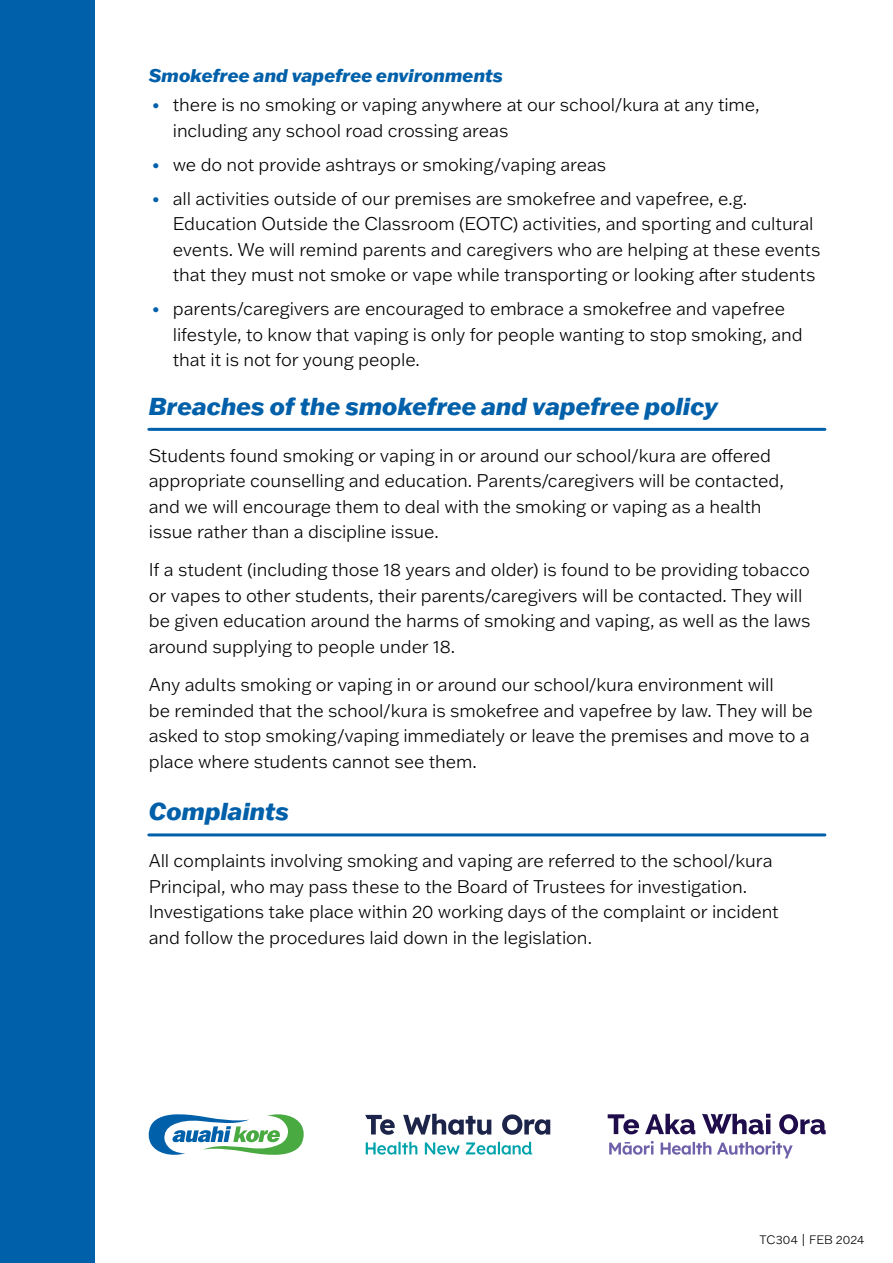
<style>
.page{position:relative;width:893px;height:1263px;background:#fff}
.page>*{position:absolute;margin:0;border:0;box-sizing:border-box;transform-origin:0 0}
.t1{font:italic 800 24px "Franklin Gothic ATF";color:#0060a9}
.t2{font:300 18px/25.5px "Franklin Gothic ATF";letter-spacing:-.005em;color:#000}
.t3{font:italic 800 18px "Franklin Gothic ATF";letter-spacing:.005em;color:#0060a9}
.t4{font:300 12px "Franklin Gothic ATF";letter-spacing:.015em;color:#000}
.s1{color:#0060a9}
</style>
<div class="page">
<hr style="left:149px;top:428px;width:676px;height:3px;background:#0060a9">
<hr style="left:149px;top:833px;width:676px;height:3px;background:#0060a9">
<div style="left:0;top:0;width:95px;height:1263px;background:#0060a9"></div>
<svg style="left:148px;top:1114px;width:156px;height:41px"></svg>
<svg style="left:365px;top:1114px;width:185px;height:21px"></svg>
<svg style="left:366px;top:1142px;width:167px;height:12px"></svg>
<svg style="left:608px;top:1114px;width:218px;height:20px"></svg>
<svg style="left:609px;top:1141px;width:184px;height:17px"></svg>
<p class="t3" style="left:149px;top:63px;width:356px">Smokefree and vapefree environments</p>
<p class="t2" style="left:173px;top:92px;width:588px;text-indent:-21px"><span class="s1">•</span> there is no smoking or vaping anywhere at our school/kura at any time, including any school road crossing areas</p>
<p class="t2" style="left:152px;top:151px;width:456px"><span class="s1">•</span> we do not provide ashtrays or smoking/vaping areas</p>
<p class="t2" style="left:173px;top:185px;width:649px;text-indent:-21px"><span class="s1">•</span> all activities outside of our premises are smokefree and vapefree, e.g.<br>Education Outside the Classroom (EOTC) activities, and sporting and cultural events. We will remind parents and caregivers who are helping at these events that they must not smoke or vape while transporting or looking after students</p>
<p class="t2" style="left:173px;top:296px;width:631px;text-indent:-21px"><span class="s1">•</span> parents/caregivers are encouraged to embrace a smokefree and vapefree lifestyle, to know that vaping is only for people wanting to stop smoking, and that it is not for young people.</p>
<h1 class="t1" style="left:149px;top:390px;width:570px">Breaches of the smokefree and vapefree policy</h1>
<p class="t2" style="left:149px;top:442px;width:637px">Students found smoking or vaping in or around our school/kura are offered appropriate counselling and education. Parents/caregivers will be contacted, and we will encourage them to deal with the smoking or vaping as a health issue rather than a discipline issue.</p>
<p class="t2" style="left:149px;top:557px;width:663px">If a student (including those 18 years and older) is found to be providing tobacco or vapes to other students, their parents/caregivers will be contacted. They will be given education around the harms of smoking and vaping, as well as the laws around supplying to people under 18.</p>
<p class="t2" style="left:149px;top:671px;width:666px">Any adults smoking or vaping in or around our school/kura environment will<br>be reminded that the school/kura is smokefree and vapefree by law. They will be asked to stop smoking/vaping immediately or leave the premises and move to a place where students cannot see them.</p>
<h1 class="t1" style="left:149px;top:796px;width:142px">Complaints</h1>
<p class="t2" style="left:149px;top:847px;width:632px">All complaints involving smoking and vaping are referred to the school/kura Principal, who may pass these to the Board of Trustees for investigation.<br>Investigations take place within 20 working days of the complaint or incident and follow the procedures laid down in the legislation.</p>
<p class="t4" style="left:759px;top:1232px;width:106px">TC304 | FEB 2024</p>
</div>
